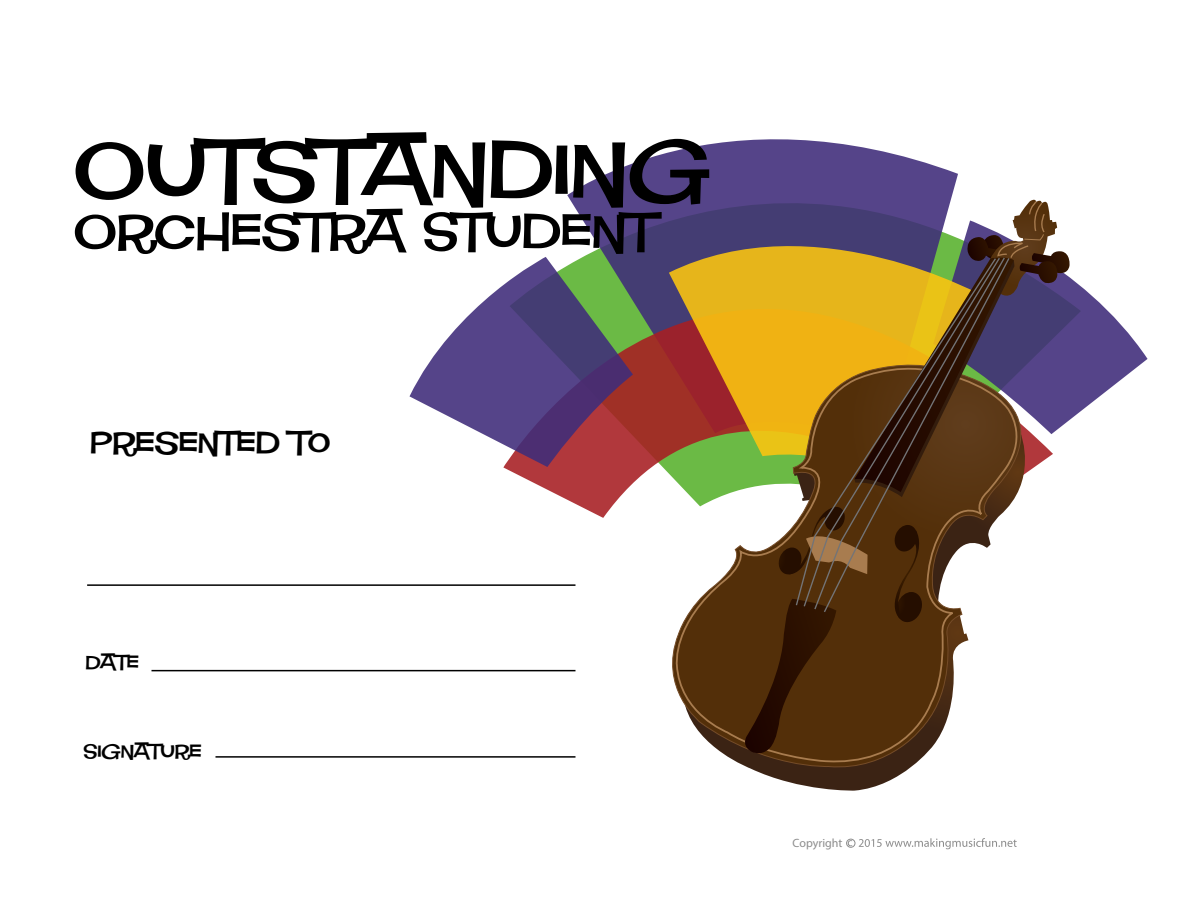
<style>
.page{position:relative;width:1188px;height:918px;background:#fff}
.page>*{position:absolute;margin:0;border:0;box-sizing:border-box;transform-origin:0 0}
.t1{font:90px "Square Meal";color:#000}
.t2{font:54px "Square Meal";color:#000}
.t3{font:33.3px "Square Meal";color:#000}
.t4{font:21px "Square Meal";color:#000}
.t5{font:12px "Myriad Pro";color:#8c8c8c}
</style>
<div class="page">
<svg style="left:567px;top:139px;width:391px;height:170px;fill:#554489"></svg>
<svg style="left:503px;top:309px;width:166px;height:209px"></svg>
<svg style="left:410px;top:257px;width:223px;height:210px"></svg>
<svg style="left:1071px;top:278px;width:77px;height:141px;fill:#554489"></svg>
<svg style="left:669px;top:246px;width:72px;height:114px;fill:#e6b51b"></svg>
<hr style="left:87px;top:584px;width:489px;height:2px;background:#000">
<hr style="left:152px;top:670px;width:424px;height:1px;background:#000">
<hr style="left:215px;top:756px;width:361px;height:2px;background:#000">
<svg style="left:758px;top:772px;width:146px;height:19px"></svg>
<svg style="left:657px;top:360px;width:253px;height:412px"></svg>
<svg style="left:672px;top:320px;width:251px;height:448px"></svg>
<svg style="left:741px;top:199px;width:330px;height:558px"></svg>
<svg style="left:795px;top:257px;width:8px;height:350px"></svg>
<svg style="left:803px;top:256px;width:10px;height:352px"></svg>
<svg style="left:813px;top:256px;width:193px;height:355px"></svg>
<svg style="left:823px;top:257px;width:188px;height:357px"></svg>
<div style="left:846px;top:839px;width:9px;height:9px;border:1px solid #8c8c8c;border-radius:50%"></div>
<svg style="left:859px;top:838px;width:158px;height:11px"></svg>
<h1 class="t1" style="left:74px;top:112px;width:638px">OUTSTANDING</h1>
<p class="t2" style="left:74px;top:196px;width:582px">ORCHESTRA STUDENT</p>
<p class="t3" style="left:90px;top:422px;width:242px">PRESENTED TO</p>
<p class="t4" style="left:86px;top:649px;width:55px">DATE</p>
<p class="t4" style="left:84px;top:737px;width:119px">SIGNATURE</p>
<p class="t5" style="left:793px;top:835px;width:51px">Copyright</p>
</div>
